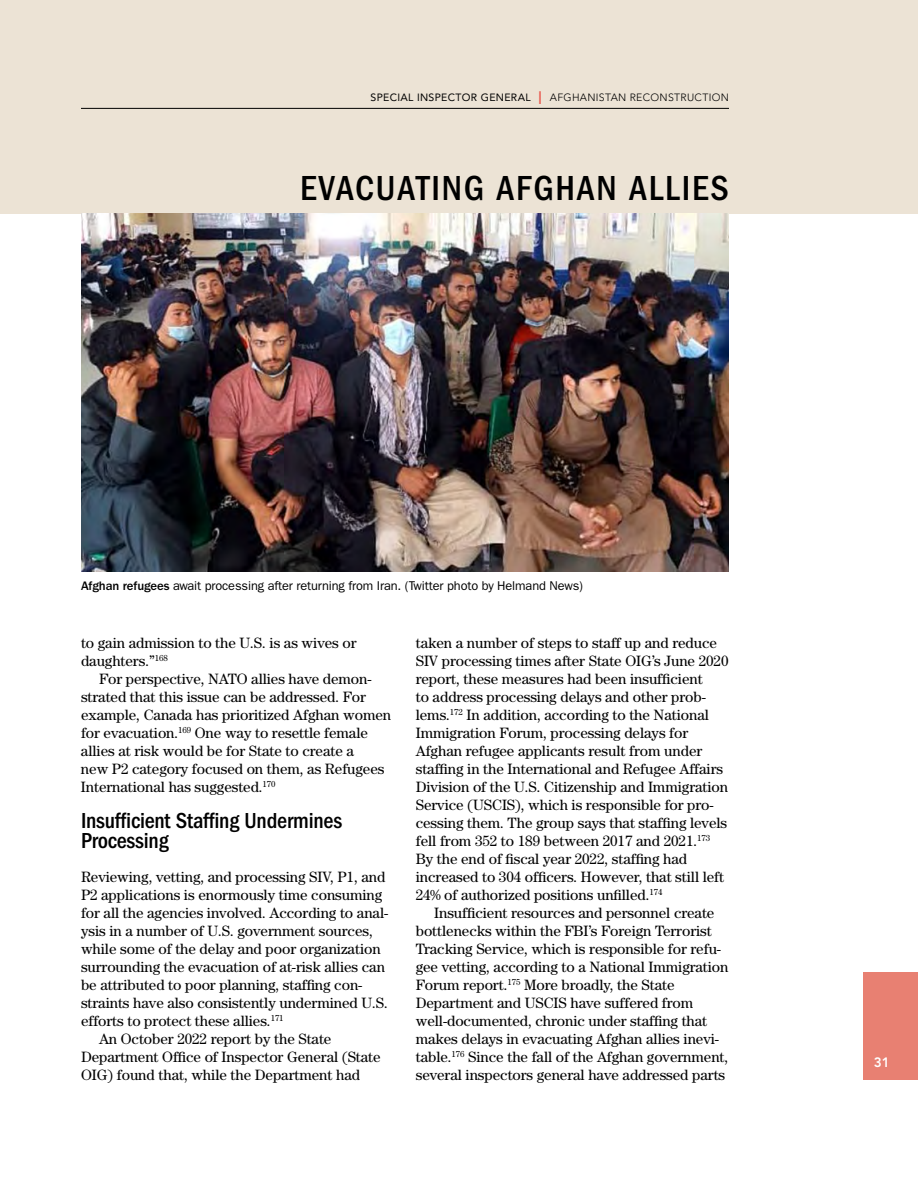
<style>
.page{position:relative;width:918px;height:1188px;background:#fff}
.page>*{position:absolute;margin:0;border:0;box-sizing:border-box;transform-origin:0 0}
.t1{font:500 condensed 36px "ITC Franklin Gothic Std";letter-spacing:.05em;color:#000}
.t2{font:500 condensed 22.5px/19.5px "ITC Franklin Gothic Std";letter-spacing:-.01em;color:#000}
.t3{font:15px/18px "Century Std";letter-spacing:-.005em;color:#000}
.t4{font:800 13.5px "Avenir LT Std";color:#fff}
.t5{font:12.75px "ITC Franklin Gothic Std";letter-spacing:-.01em;color:#000}
.t6{font:300 10.5px "Avenir LT Std";letter-spacing:.03em;color:#000}
.s1{font-weight:400}
.s2{font-weight:400;font-size:18px;color:#e85c51}
.s3{font-weight:500}
</style>
<div class="page">
<div style="left:0;top:0;width:918px;height:214px;background:#ece3d5"></div>
<hr style="left:81px;top:108px;width:648px;height:1px;background:#000">
<div style="left:863px;top:972px;width:55px;height:108px;background:#e88072"></div>
<img style="left:81px;top:214px;width:648px;height:358px">
<p class="t6" style="left:371px;top:91px;width:360px"><span class="s1">SPECIAL INSPECTOR GENERAL</span> <span class="s2">I</span> AFGHANISTAN RECONSTRUCTION</p>
<h1 class="t1" style="left:300px;top:167px;width:430px">EVACUATING AFGHAN ALLIES</h1>
<p class="t5" style="left:81px;top:578px;width:504px"><span class="s3">Afghan refugees</span> await processing after returning from Iran. (Twitter photo by Helmand News)</p>
<p class="t3" style="left:81px;top:634px;width:277px">to gain admission to the U.S. is as wives or daughters.”<sup>168</sup></p>
<p class="t3" style="left:81px;top:670px;width:312px;text-indent:18px">For perspective, NATO allies have demon&shy;strated that this issue can be addressed. For example, Canada has prioritized Afghan women for evacuation.<sup>169</sup> One way to resettle female allies at risk would be for State to create a<br>new P2 category focused on them, as Refugees International has suggested.<sup>170</sup></p>
<h2 class="t2" style="left:81px;top:811px;width:263px">Insufficient Staffing Undermines<br>Processing</h2>
<p class="t3" style="left:81px;top:868px;width:306px">Reviewing, vetting, and processing SIV, P1, and</p>
<p class="t3" style="left:81px;top:886px;width:303px">P2 applications is enormously time consuming</p>
<p class="t3" style="left:81px;top:904px;width:309px">for all the agencies involved. According to anal-</p>
<p class="t3" style="left:81px;top:922px;width:293px">ysis in a number of U.S. government sources,</p>
<p class="t3" style="left:81px;top:940px;width:301px">while some of the delay and poor organization</p>
<p class="t3" style="left:81px;top:958px;width:306px">surrounding the evacuation of at-risk allies can</p>
<p class="t3" style="left:81px;top:976px;width:283px">be attributed to poor planning, staffing con-</p>
<p class="t3" style="left:81px;top:994px;width:309px">straints have also consistently undermined U.S.</p>
<p class="t3" style="left:81px;top:1012px;width:204px">efforts to protect these allies.<sup>171</sup></p>
<p class="t3" style="left:99px;top:1030px;width:234px">An October 2022 report by the State</p>
<p class="t3" style="left:81px;top:1048px;width:301px">Department Office of Inspector General (State</p>
<p class="t3" style="left:81px;top:1066px;width:281px">OIG) found that, while the Department had</p>
<p class="t3" style="left:416px;top:634px;width:314px">taken a number of steps to staff up and reduce SIV processing times after State OIG’s June 2020 report, these measures had been insufficient<br>to address processing delays and other prob&shy;lems.<sup>172</sup> In addition, according to the National Immigration Forum, processing delays for Afghan refugee applicants result from under staffing in the International and Refugee Affairs Division of the U.S. Citizenship and Immigration Service (USCIS), which is responsible for pro&shy;cessing them. The group says that staffing levels fell from 352 to 189 between 2017 and 2021.<sup>173<br></sup>By the end of fiscal year 2022, staffing had increased to 304 officers. However, that still left 24% of authorized positions unfilled.<sup>174</sup></p>
<p class="t3" style="left:416px;top:904px;width:314px;text-indent:18px">Insufficient resources and personnel create bottlenecks within the FBI’s Foreign Terrorist Tracking Service, which is responsible for refu&shy;gee vetting, according to a National Immigration Forum report.<sup>175</sup> More broadly, the State Department and USCIS have suffered from well-documented, chronic under staffing that makes delays in evacuating Afghan allies inevi&shy;table.<sup>176</sup> Since the fall of the Afghan government, several inspectors general have addressed parts</p>
<p class="t4" style="left:874px;top:1054px;width:17px">31</p>
</div>
